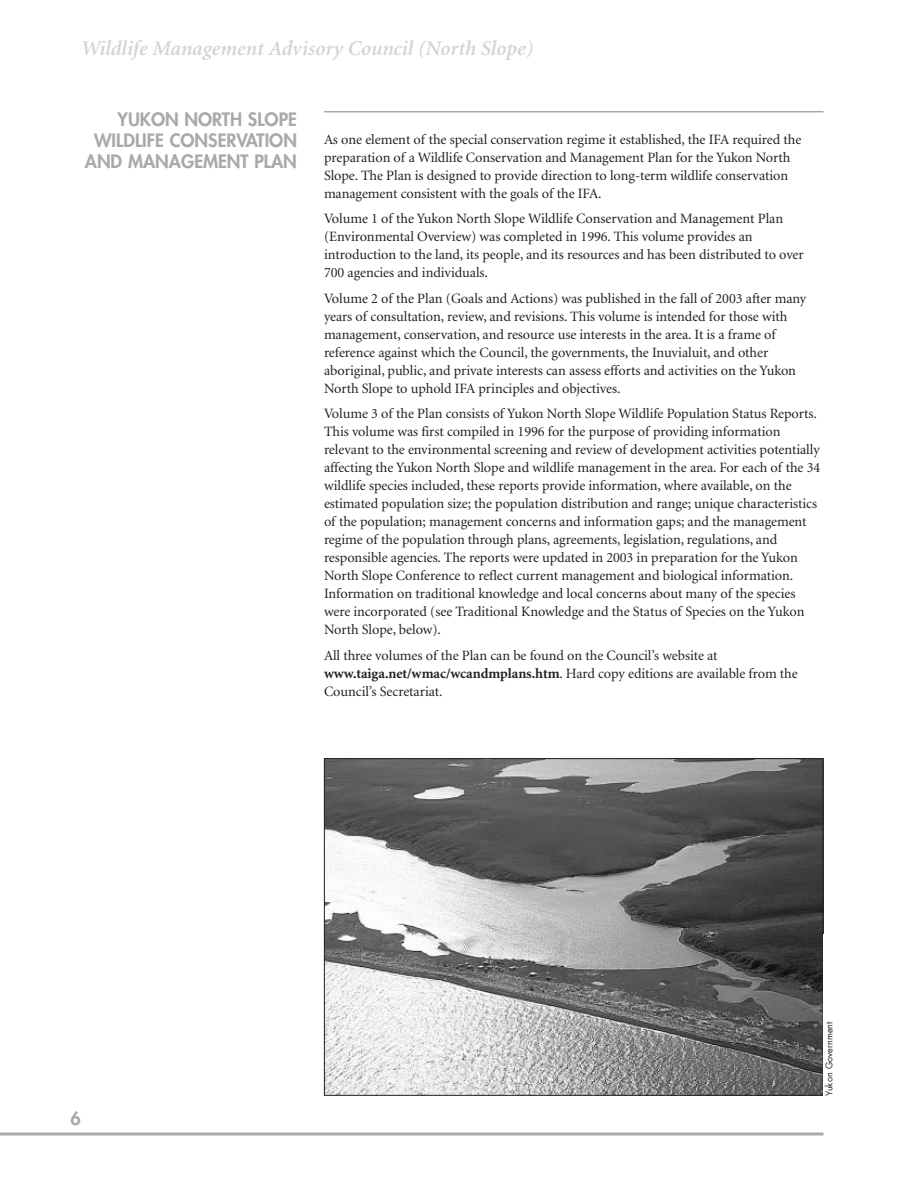
<style>
.page{position:relative;width:918px;height:1188px;background:#fff}
.page>*{position:absolute;margin:0;border:0;box-sizing:border-box;transform-origin:0 0}
.t1{font:italic 600 21px "Minion";color:#d1d3d5}
.t2{font:800 18px/21px "Futura";color:#a7a9ac;text-align:right}
.t3{font:14.25px/18px "Minion";letter-spacing:-.005em;color:#231f1f}
.t4{font:9px "Futura";color:#231f1f}
.s1{font-weight:700}
</style>
<div class="page">
<svg style="left:0;top:1132px;width:824px;height:4px;background:#bcbec0"></svg>
<hr style="left:324px;top:111px;width:500px;height:1px;background:#a7a9ac">
<img style="left:326px;top:760px;width:496px;height:334px">
<h1 class="t1" style="left:81px;top:40px;width:454px">Wildlife Management Advisory Council (North Slope)</h1>
<p class="t2" style="left:85px;top:110px;width:214px">YUKON NORTH SLOPE<br>WILDLIFE CONSERVATION<br>AND MANAGEMENT PLAN</p>
<p class="t3" style="left:324px;top:131px;width:479px">As one element of the special conservation regime it established, the IFA required the preparation of a Wildlife Conservation and Management Plan for the Yukon North Slope. The Plan is designed to provide direction to long-term wildlife conservation management consistent with the goals of the IFA.</p>
<p class="t3" style="left:324px;top:211px;width:481px">Volume 1 of the Yukon North Slope Wildlife Conservation and Management Plan (Environmental Overview) was completed in 1996. This volume provides an introduction to the land, its people, and its resources and has been distributed to over 700 agencies and individuals.</p>
<p class="t3" style="left:324px;top:290px;width:484px">Volume 2 of the Plan (Goals and Actions) was published in the fall of 2003 after many years of consultation, review, and revisions. This volume is intended for those with management, conservation, and resource use interests in the area. It is a frame of reference against which the Council, the governments, the Inuvialuit, and other aboriginal, public, and private interests can assess efforts and activities on the Yukon North Slope to uphold IFA principles and objectives.</p>
<p class="t3" style="left:324px;top:406px;width:498px">Volume 3 of the Plan consists of Yukon North Slope Wildlife Population Status Reports.<br>This volume was first compiled in 1996 for the purpose of providing information relevant to the environmental screening and review of development activities potentially affecting the Yukon North Slope and wildlife management in the area. For each of the 34 wildlife species included, these reports provide information, where available, on the estimated population size; the population distribution and range; unique characteristics of the population; management concerns and information gaps; and the management regime of the population through plans, agreements, legislation, regulations, and responsible agencies. The reports were updated in 2003 in preparation for the Yukon North Slope Conference to reflect current management and biological information.<br>Information on traditional knowledge and local concerns about many of the species were incorporated (see Traditional Knowledge and the Status of Species on the Yukon North Slope, below).</p>
<p class="t3" style="left:324px;top:647px;width:475px">All three volumes of the Plan can be found on the Council’s website at <span class="s1">www.taiga.net/wmac/wcandmplans.htm</span>. Hard copy editions are available from the<br>Council’s Secretariat.</p>
<p class="t2" style="left:71px;top:1109px;width:12px">6</p>
<p class="t4" style="left:825px;top:1096px;width:75px;rotate:-90deg">Yukon Government</p>
</div>
